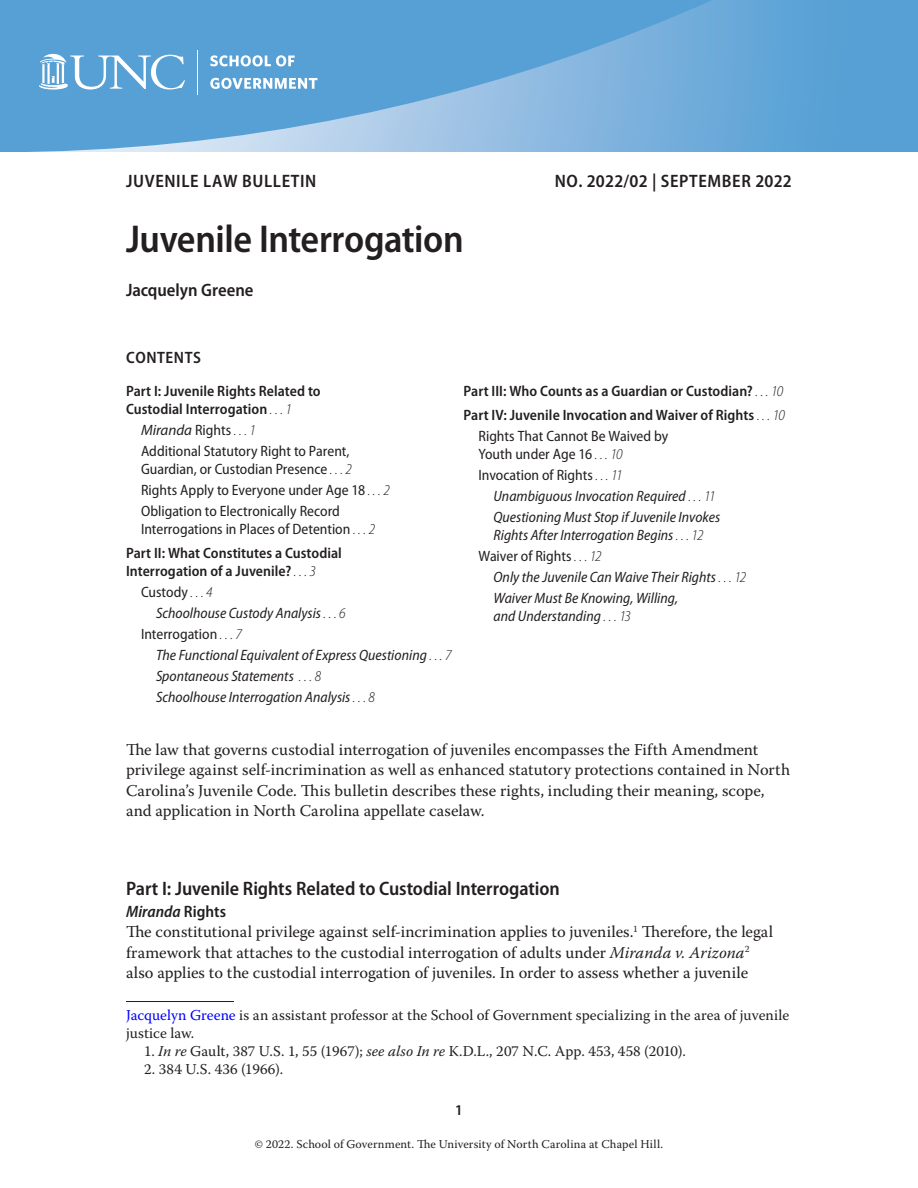
<style>
.page{position:relative;width:918px;height:1188px;background:#fff}
.page>*{position:absolute;margin:0;border:0;box-sizing:border-box;transform-origin:0 0}
._00_Bulletin_Title{font:600 semi-condensed 39px "Myriad Pro";letter-spacing:-.01em;color:#231f20}
._00__A__head_1-line{font:600 semi-condensed 19.5px "Myriad Pro";letter-spacing:-.005em;color:#231f20}
._00_Bulletin_Series{font:600 semi-condensed 18px "Myriad Pro";letter-spacing:.035em;color:#231f20}
._00__AUS__Bulletin_A{font:600 semi-condensed 18px "Myriad Pro";color:#231f20}
._01__BNI___BT_no_ind{font:16.5px/20.2px "Warnock Pro";color:#231f20}
._00_B_head_after_A_h{font:italic 600 semi-condensed 16.5px "Myriad Pro";letter-spacing:.005em;color:#231f20}
._00_ToC_Title{font:600 semi-condensed 16.5px "Myriad Pro";letter-spacing:.035em;color:#231f20}
.t1{font:italic semi-condensed 15px/18px "Myriad Pro";color:#231f20}
.t2{font:semi-condensed 15px/18px "Myriad Pro";color:#231f20}
.t3{font:600 semi-condensed 15px/18px "Myriad Pro";letter-spacing:.005em;color:#231f20}
._01_FN{font:15px/18px "Warnock Pro";letter-spacing:.005em;color:#231f20}
.t4{font:italic 15px "Myriad Pro";color:#231f20}
.t5{font:12px "Warnock Pro";letter-spacing:.01em;color:#231f20}
.s1{font-weight:300;font-style:italic}
.s2{font-style:normal;font-stretch:semi-condensed}
.s3{font-weight:300;font-stretch:semi-condensed}
.s4{font-weight:300}
.s5{font-style:normal}
.s6{font-style:italic}
.s7{color:#00f}
</style>
<div class="page">
<div style="left:0;top:0;width:918px;height:151px;background:#56a0d5"></div>
<svg style="left:52px;top:0;width:717px;height:151px"></svg>
<svg style="left:210px;top:55px;width:85px;height:11px"></svg>
<svg style="left:210px;top:78px;width:108px;height:11px"></svg>
<hr style="left:197px;top:50px;width:1px;height:44px;background:#fff">
<svg style="left:39px;top:54px;width:146px;height:36px"></svg>
<hr style="left:126px;top:1001px;width:108px;height:1px;background:#231f20">
<p class="_00_Bulletin_Series" style="left:126px;top:169px;width:192px">JUVENILE LAW BULLETIN</p>
<p class="_00_Bulletin_Series" style="left:555px;top:169px;width:239px">NO. 2022/02 | SEPTEMBER 2022</p>
<p class="_00_Bulletin_Title" style="left:126px;top:215px;width:339px">Juvenile Interrogation</p>
<p class="_00__AUS__Bulletin_A" style="left:126px;top:278px;width:129px">Jacquelyn Greene</p>
<p class="_00_ToC_Title" style="left:126px;top:347px;width:76px">CONTENTS</p>
<p class="t3" style="left:126px;top:381px;width:196px">Part I: Juvenile Rights Related to<br>Custodial Interrogation <span class="s1">. . . 1</span></p>
<p class="t4" style="left:141px;top:420px;width:117px">Miranda <span class="s2">Rights</span> <span class="s3">. . . 1</span></p>
<p class="t2" style="left:141px;top:441px;width:213px">Additional Statutory Right to Parent,<br>Guardian, or Custodian Presence <span class="s1">. . . 2</span></p>
<p class="t2" style="left:141px;top:480px;width:250px">Rights Apply to Everyone under Age 18 <span class="s1">. . . 2</span></p>
<p class="t2" style="left:141px;top:501px;width:236px">Obligation to Electronically Record<br>Interrogations in Places of Detention <span class="s1">. . . 2</span></p>
<p class="t3" style="left:126px;top:543px;width:217px">Part II: What Constitutes a Custodial<br>Interrogation of a Juvenile? <span class="s1">. . . 3</span></p>
<p class="t2" style="left:141px;top:582px;width:73px">Custody <span class="s1">. . . 4</span></p>
<p class="t1" style="left:156px;top:603px;width:191px">Schoolhouse Custody Analysis <span class="s4">. . . 6</span></p>
<p class="t2" style="left:141px;top:624px;width:103px">Interrogation <span class="s1">. . . 7</span></p>
<p class="t1" style="left:156px;top:645px;width:297px">The Functional Equivalent of Express Questioning <span class="s4">. . . 7</span></p>
<p class="t1" style="left:156px;top:666px;width:167px">Spontaneous Statements <span class="s4">. . . 8</span></p>
<p class="t1" style="left:156px;top:687px;width:221px">Schoolhouse Interrogation Analysis <span class="s4">. . . 8</span></p>
<p class="t3" style="left:464px;top:381px;width:321px">Part III: Who Counts as a Guardian or Custodian? <span class="s1">. . . 10</span></p>
<p class="t3" style="left:464px;top:405px;width:323px">Part IV: Juvenile Invocation and Waiver of Rights <span class="s1">. . . 10</span></p>
<p class="t2" style="left:478px;top:426px;width:191px">Rights That Cannot Be Waived by<br>Youth under Age 16 <span class="s1">. . . 10</span></p>
<p class="t2" style="left:478px;top:465px;width:146px">Invocation of Rights <span class="s1">. . . 11</span></p>
<p class="t1" style="left:494px;top:486px;width:224px">Unambiguous Invocation Required <span class="s4">. . . 11</span></p>
<p class="t1" style="left:494px;top:507px;width:228px">Questioning Must Stop if Juvenile Invokes<br>Rights After Interrogation Begins <span class="s4">. . . 12</span></p>
<p class="t2" style="left:478px;top:546px;width:125px">Waiver of Rights <span class="s1">. . . 12</span></p>
<p class="t1" style="left:494px;top:567px;width:254px">Only the Juvenile Can Waive Their Rights <span class="s4">. . . 12</span></p>
<p class="t1" style="left:494px;top:588px;width:186px">Waiver Must Be Knowing, Willing, and Understanding <span class="s4">. . . 13</span></p>
<p class="_01__BNI___BT_no_ind" style="left:126px;top:739px;width:666px">The law that governs custodial interrogation of juveniles encompasses the Fifth Amendment privilege against self-incrimination as well as enhanced statutory protections contained in North Carolina’s Juvenile Code. This bulletin describes these rights, including their meaning, scope, and application in North Carolina appellate caselaw.</p>
<p class="_00__A__head_1-line" style="left:126px;top:876px;width:435px">Part I: Juvenile Rights Related to Custodial Interrogation</p>
<p class="_00_B_head_after_A_h" style="left:126px;top:901px;width:102px">Miranda <span class="s5">Rights</span></p>
<p class="_01__BNI___BT_no_ind" style="left:126px;top:922px;width:649px">The constitutional privilege against self-incrimination applies to juveniles.<sup>1</sup> Therefore, the legal framework that attaches to the custodial interrogation of adults under <span class="s6">Miranda v. Arizona</span><sup>2 </sup>also applies to the custodial interrogation of juveniles. In order to assess whether a juvenile</p>
<p class="_01_FN" style="left:126px;top:1005px;width:665px"><span class="s7">Jacquelyn Greene</span> is an assistant professor at the School of Government specializing in the area of juvenile justice law.</p>
<p class="_01_FN" style="left:144px;top:1041px;width:543px">1. <span class="s6">In re</span> Gault, 387 U.S. 1, 55 (1967); <span class="s6">see also In re</span> K.D.L., 207 N.C. App. 453, 458 (2010).</p>
<p class="_01_FN" style="left:144px;top:1059px;width:141px">2. 384 U.S. 436 (1966).</p>
<p class="t3" style="left:455px;top:1100px;width:9px">1</p>
<p class="t5" style="left:255px;top:1137px;width:410px">© 2022. School of Government. The University of North Carolina at Chapel Hill.</p>
</div>
